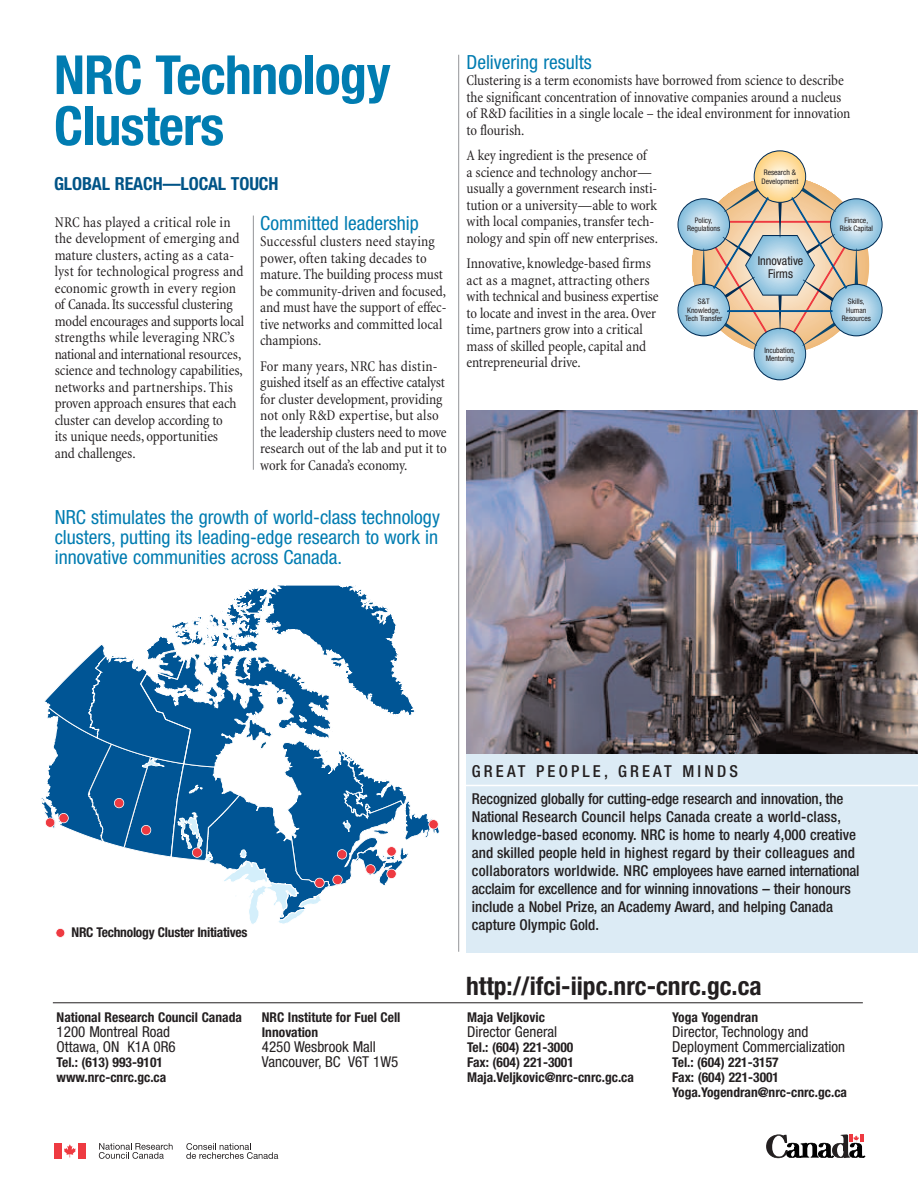
<style>
.page{position:relative;width:918px;height:1188px;background:#fff}
.page>*{position:absolute;margin:0;border:0;box-sizing:border-box;transform-origin:0 0}
.t1{font:700 condensed 54px/51px "Helvetica Neue";letter-spacing:-.015em;color:#007cb1}
.t2{font:700 condensed 25.5px "Helvetica Neue";color:#231f20}
.t3{font:condensed 19.5px/20.2px "Helvetica Neue";color:#007cb1;text-align:justify}
.t4{font:700 condensed 18px "Helvetica Neue";letter-spacing:-.005em;color:#005487}
.t5{font:500 condensed 16.5px "Helvetica Neue";letter-spacing:.19em;color:#231f20}
.t6{font:condensed 15px/16.5px "Minion";letter-spacing:-.01em;color:#231f20}
.t7{font:500 condensed 15px/18px "Helvetica Neue";color:#231f20}
.t8{font:condensed 15px/15px "Helvetica Neue";color:#231f20}
.t9{font:700 condensed 13.5px/15px "Helvetica Neue";color:#231f20}
.t10{font:700 condensed 13.5px "Helvetica Neue";letter-spacing:-.02em;color:#231f20}
.t11{font:condensed 12.15px/12.9px "Helvetica Neue";color:#231f20;text-align:center}
.t12{font:condensed 7.65px/8.4px "Helvetica Neue";color:#231f20;text-align:center}
</style>
<div class="page">
<div style="left:467px;top:753px;width:451px;height:200px;background:#dcebf5"></div>
<hr style="left:465px;top:785px;width:453px;height:1px;background:#fff">
<hr style="left:53px;top:1002px;width:810px;height:1px;background:#231f20">
<svg style="left:99px;top:1143px;width:74px;height:16px"></svg>
<div style="left:54px;top:1143px;width:8px;height:16px;background:#ee3a41"></div>
<svg style="left:64px;top:1144px;width:12px;height:13px"></svg>
<div style="left:78px;top:1143px;width:7px;height:16px;background:#ee3a41"></div>
<svg style="left:186px;top:1143px;width:92px;height:16px"></svg>
<svg style="left:767px;top:1135px;width:98px;height:23px"></svg>
<hr style="left:458px;top:55px;width:1px;height:897px;background:#939598">
<img style="left:466px;top:410px;width:452px;height:344px">
<svg style="left:692px;top:176px;width:177px;height:178px"></svg>
<svg style="left:754px;top:328px;width:52px;height:52px"></svg>
<div style="left:754px;top:328px;width:52px;height:52px;border:1px solid #002c55;border-radius:50%"></div>
<svg style="left:831px;top:199px;width:51px;height:51px"></svg>
<div style="left:830px;top:198px;width:52px;height:53px;border:1px solid #002c55;border-radius:50%"></div>
<svg style="left:678px;top:199px;width:52px;height:51px"></svg>
<div style="left:678px;top:198px;width:52px;height:53px;border:1px solid #002c55;border-radius:50%"></div>
<svg style="left:854px;top:249px;width:4px;height:35px"></svg>
<svg style="left:702px;top:249px;width:4px;height:35px"></svg>
<svg style="left:678px;top:284px;width:52px;height:52px"></svg>
<div style="left:678px;top:284px;width:52px;height:52px;border:1px solid #002c55;border-radius:50%"></div>
<svg style="left:831px;top:284px;width:51px;height:52px"></svg>
<div style="left:830px;top:284px;width:52px;height:52px;border:1px solid #002c55;border-radius:50%"></div>
<svg style="left:754px;top:151px;width:52px;height:51px"></svg>
<div style="left:754px;top:151px;width:52px;height:52px;border:1px solid #002c55;border-radius:50%"></div>
<svg style="left:713px;top:186px;width:134px;height:160px;background:#cbc1b2"></svg>
<svg style="left:41px;top:585px;width:399px;height:339px"></svg>
<div style="left:429px;top:820px;width:9px;height:9px;background:#ee3a41;border-radius:50%"></div>
<div style="left:428px;top:819px;width:11px;height:10px;border:2px solid #fff;border-radius:50%"></div>
<div style="left:387px;top:847px;width:9px;height:9px;background:#ee3a41;border-radius:50%"></div>
<div style="left:386px;top:846px;width:11px;height:10px;border:2px solid #fff;border-radius:50%"></div>
<div style="left:387px;top:869px;width:9px;height:10px;background:#ee3a41;border-radius:50%"></div>
<div style="left:386px;top:869px;width:11px;height:10px;border:2px solid #fff;border-radius:50%"></div>
<div style="left:366px;top:865px;width:9px;height:9px;background:#ee3a41;border-radius:50%"></div>
<div style="left:365px;top:864px;width:11px;height:10px;border:2px solid #fff;border-radius:50%"></div>
<div style="left:333px;top:875px;width:9px;height:10px;background:#ee3a41;border-radius:50%"></div>
<div style="left:332px;top:875px;width:11px;height:10px;border:2px solid #fff;border-radius:50%"></div>
<div style="left:337px;top:850px;width:10px;height:9px;background:#ee3a41;border-radius:50%"></div>
<div style="left:337px;top:849px;width:10px;height:10px;border:2px solid #fff;border-radius:50%"></div>
<div style="left:315px;top:878px;width:9px;height:10px;background:#ee3a41;border-radius:50%"></div>
<div style="left:314px;top:878px;width:11px;height:10px;border:2px solid #fff;border-radius:50%"></div>
<div style="left:192px;top:848px;width:10px;height:9px;background:#ee3a41;border-radius:50%"></div>
<div style="left:192px;top:848px;width:10px;height:10px;border:2px solid #fff;border-radius:50%"></div>
<div style="left:141px;top:825px;width:10px;height:10px;background:#ee3a41;border-radius:50%"></div>
<div style="left:141px;top:825px;width:10px;height:10px;border:2px solid #fff;border-radius:50%"></div>
<div style="left:114px;top:798px;width:10px;height:10px;background:#ee3a41;border-radius:50%"></div>
<div style="left:114px;top:798px;width:10px;height:10px;border:2px solid #fff;border-radius:50%"></div>
<div style="left:59px;top:813px;width:9px;height:10px;background:#ee3a41;border-radius:50%"></div>
<div style="left:58px;top:813px;width:11px;height:10px;border:2px solid #fff;border-radius:50%"></div>
<div style="left:45px;top:818px;width:10px;height:9px;background:#ee3a41;border-radius:50%"></div>
<div style="left:45px;top:818px;width:10px;height:10px;border:2px solid #fff;border-radius:50%"></div>
<div style="left:56px;top:928px;width:9px;height:9px;background:#ee3a41;border-radius:50%"></div>
<div style="left:56px;top:928px;width:9px;height:10px;border:2px solid #fff;border-radius:50%"></div>
<hr style="left:253px;top:216px;width:1px;height:254px;background:#939598">
<h1 class="t1" style="left:54px;top:54px;width:338px">NRC Technology<br>Clusters</h1>
<p class="t4" style="left:54px;top:177px;width:226px">GLOBAL REACH—LOCAL TOUCH</p>
<p class="t6" style="left:55px;top:215px;width:191px">NRC has played a critical role in the development of emerging and mature clusters, acting as a cata&shy;lyst for technological progress and economic growth in every region of Canada. Its successful clustering model encourages and supports local strengths while leveraging NRC’s national and international resources, science and technology capabilities, networks and partnerships. This proven approach ensures that each cluster can develop according to<br>its unique needs, opportunities<br>and challenges.</p>
<h3 class="t3" style="left:260px;top:215px;width:160px">Committed leadership</h3>
<p class="t6" style="left:260px;top:235px;width:188px">Successful clusters need staying power, often taking decades to mature. The building process must be community-driven and focused, and must have the support of effec&shy;tive networks and committed local champions.</p>
<p class="t6" style="left:260px;top:359px;width:188px">For many years, NRC has distin&shy;guished itself as an effective catalyst for cluster development, providing not only R&amp;D expertise, but also the leadership clusters need to move research out of the lab and put it to work for Canada’s economy.</p>
<h3 class="t3" style="left:55px;top:509px;width:387px">NRC stimulates the growth of world-class technology clusters, putting its leading-edge research to work in innovative communities across Canada.</h3>
<h3 class="t3" style="left:466px;top:53px;width:127px">Delivering results</h3>
<p class="t6" style="left:466px;top:73px;width:385px">Clustering is a term economists have borrowed from science to describe the significant concentration of innovative companies around a nucleus of R&amp;D facilities in a single locale – the ideal environment for innovation to flourish.</p>
<p class="t6" style="left:466px;top:148px;width:193px">A key ingredient is the presence of<br>a science and technology anchor— usually a government research insti&shy;tution or a university—able to work with local companies, transfer tech&shy;nology and spin off new enterprises.</p>
<p class="t6" style="left:466px;top:256px;width:194px">Innovative, knowledge-based firms act as a magnet, attracting others with technical and business expertise to locate and invest in the area. Over time, partners grow into a critical mass of skilled people, capital and entrepreneurial drive.</p>
<p class="t12" style="left:761px;top:169px;width:38px">Research &amp;<br>Development</p>
<p class="t12" style="left:687px;top:217px;width:34px">Policy,<br>Regulations</p>
<p class="t12" style="left:840px;top:217px;width:35px">Finance,<br>Risk Capital</p>
<p class="t11" style="left:758px;top:255px;width:47px">Innovative<br>Firms</p>
<p class="t12" style="left:685px;top:298px;width:39px">S&amp;T<br>Knowledge,<br>Tech Transfer</p>
<p class="t12" style="left:842px;top:298px;width:31px">Skills,<br>Human<br>Resources</p>
<p class="t12" style="left:766px;top:346px;width:31px;text-align:left">ncubation,<br>Mentoring</p>
<p class="t10" style="left:72px;top:928px;width:177px">NRC Technology Cluster Initiatives</p>
<p class="t9" style="left:57px;top:1011px;width:187px">National Research Council Canada</p>
<p class="t8" style="left:57px;top:1026px;width:121px">1200 Montreal Road<br>Ottawa, ON K1A 0R6</p>
<p class="t9" style="left:57px;top:1056px;width:111px">Tel.: (613) 993-9101 www.nrc-cnrc.gc.ca</p>
<p class="t9" style="left:262px;top:1011px;width:140px">NRC Institute for Fuel Cell<br>Innovation</p>
<p class="t8" style="left:262px;top:1041px;width:138px">4250 Wesbrook Mall<br>Vancouver, BC V6T 1W5</p>
<p class="t5" style="left:472px;top:765px;width:268px">GREAT PEOPLE, GREAT MINDS</p>
<p class="t7" style="left:472px;top:791px;width:389px">Recognized globally for cutting-edge research and innovation, the National Research Council helps Canada create a world-class, knowledge-based economy. NRC is home to nearly 4,000 creative and skilled people held in highest regard by their colleagues and collaborators worldwide. NRC employees have earned international acclaim for excellence and for winning innovations – their honours include a Nobel Prize, an Academy Award, and helping Canada capture Olympic Gold.</p>
<h2 class="t2" style="left:466px;top:977px;width:297px">http://ifci-iipc.nrc-cnrc.gc.ca</h2>
<p class="t9" style="left:467px;top:1011px;width:80px">Maja Veljkovic</p>
<p class="t8" style="left:467px;top:1026px;width:92px">Director General</p>
<p class="t9" style="left:467px;top:1041px;width:168px">Tel.: (604) 221-3000<br>Fax: (604) 221-3001<br>Maja.Veljkovic@nrc-cnrc.gc.ca</p>
<p class="t9" style="left:672px;top:1011px;width:87px">Yoga Yogendran</p>
<p class="t8" style="left:672px;top:1026px;width:174px">Director, Technology and<br>Deployment Commercialization</p>
<p class="t9" style="left:672px;top:1056px;width:176px">Tel.: (604) 221-3157<br>Fax: (604) 221-3001<br>Yoga.Yogendran@nrc-cnrc.gc.ca</p>
</div>
